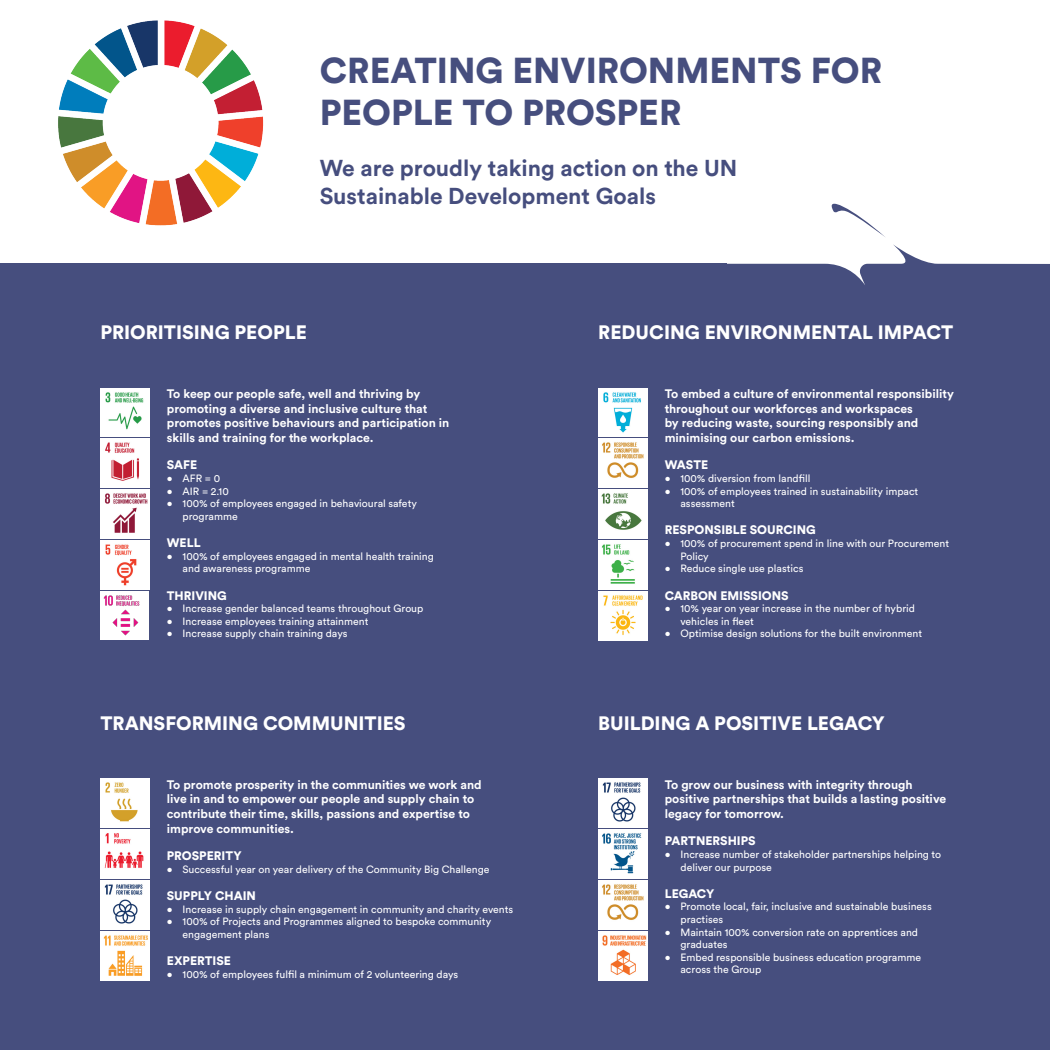
<style>
.page{position:relative;width:1050px;height:1050px;background:#fff}
.page>*{position:absolute;margin:0;border:0;box-sizing:border-box;transform-origin:0 0}
.t1{font:900 35.7px/42.8px "Circular Std";color:#464e7e}
.t2{font:700 22.84px/27.4px "Circular Std";color:#464e7e}
.t3{font:900 19.25px "Circular Std";color:#fff}
.t4{font:700 12.25px/14.7px "Circular Std";color:#fff}
.t5{font:900 12.25px "Circular Std";color:#fff}
.t6{font:10.5px/12.6px "Circular Std";color:#fff}
</style>
<div class="page">
<svg style="left:702px;top:244px;width:348px;height:184px;background:#5b628c"></svg>
<svg style="left:831px;top:203px;width:54px;height:34px"></svg>
<div style="left:0;top:428px;width:1050px;height:622px;background:#464e7e"></div>
<div style="left:0;top:264px;width:726px;height:354px;background:#464e7e"></div>
<img style="left:58px;top:20px;width:206px;height:206px">
<img style="left:100px;top:388px;width:49px;height:49px">
<img style="left:100px;top:439px;width:49px;height:49px">
<img style="left:100px;top:490px;width:49px;height:48px">
<img style="left:100px;top:541px;width:49px;height:48px">
<img style="left:100px;top:592px;width:49px;height:48px">
<img style="left:100px;top:779px;width:49px;height:48px">
<img style="left:100px;top:830px;width:49px;height:48px">
<img style="left:100px;top:881px;width:49px;height:48px">
<img style="left:100px;top:931px;width:49px;height:49px">
<img style="left:598px;top:388px;width:49px;height:49px">
<img style="left:598px;top:439px;width:49px;height:49px">
<img style="left:598px;top:490px;width:49px;height:48px">
<img style="left:598px;top:541px;width:49px;height:48px">
<img style="left:598px;top:592px;width:49px;height:48px">
<img style="left:598px;top:830px;width:49px;height:48px">
<img style="left:598px;top:881px;width:49px;height:48px">
<img style="left:598px;top:931px;width:49px;height:49px">
<img style="left:598px;top:779px;width:49px;height:48px">
<h1 class="t1" style="left:320px;top:48px;width:564px">CREATING ENVIRONMENTS FOR<br>PEOPLE TO PROSPER</h1>
<h2 class="t2" style="left:320px;top:154px;width:419px">We are proudly taking action on the UN<br>Sustainable Development Goals</h2>
<h3 class="t3" style="left:100px;top:320px;width:208px">PRIORITISING PEOPLE</h3>
<h3 class="t3" style="left:598px;top:320px;width:356px">REDUCING ENVIRONMENTAL IMPACT</h3>
<p class="t4" style="left:167px;top:386px;width:284px">To keep our people safe, well and thriving by promoting a diverse and inclusive culture that promotes positive behaviours and participation in skills and training for the workplace.</p>
<p class="t5" style="left:167px;top:457px;width:32px">SAFE</p>
<p class="t6" style="left:167px;top:472px;width:55px">• AFR = 0</p>
<p class="t6" style="left:167px;top:484px;width:63px">• AIR = 2.10</p>
<p class="t6" style="left:183px;top:497px;width:236px;text-indent:-16px">• 100% of employees engaged in behavioural safety programme</p>
<p class="t5" style="left:167px;top:535px;width:35px">WELL</p>
<p class="t6" style="left:183px;top:550px;width:253px;text-indent:-16px">• 100% of employees engaged in mental health training and awareness programme</p>
<p class="t5" style="left:167px;top:587px;width:62px">THRIVING</p>
<p class="t6" style="left:167px;top:602px;width:258px">• Increase gender balanced teams throughout Group</p>
<p class="t6" style="left:167px;top:615px;width:203px">• Increase employees training attainment</p>
<p class="t6" style="left:167px;top:627px;width:182px">• Increase supply chain training days</p>
<h3 class="t3" style="left:100px;top:710px;width:307px">TRANSFORMING COMMUNITIES</h3>
<p class="t4" style="left:167px;top:777px;width:316px">To promote prosperity in the communities we work and live in and to empower our people and supply chain to contribute their time, skills, passions and expertise to improve communities.</p>
<p class="t5" style="left:167px;top:848px;width:76px">PROSPERITY</p>
<p class="t6" style="left:167px;top:863px;width:324px">• Successful year on year delivery of the Community Big Challenge</p>
<p class="t5" style="left:167px;top:888px;width:91px">SUPPLY CHAIN</p>
<p class="t6" style="left:167px;top:902px;width:348px">• Increase in supply chain engagement in community and charity events</p>
<p class="t6" style="left:183px;top:915px;width:310px;text-indent:-16px">• 100% of Projects and Programmes aligned to bespoke community engagement plans</p>
<p class="t5" style="left:167px;top:953px;width:66px">EXPERTISE</p>
<p class="t6" style="left:167px;top:968px;width:293px">• 100% of employees fulfil a minimum of 2 volunteering days</p>
<p class="t4" style="left:665px;top:386px;width:291px">To embed a culture of environmental responsibility throughout our workforces and workspaces<br>by reducing waste, sourcing responsibly and minimising our carbon emissions.</p>
<p class="t5" style="left:665px;top:457px;width:45px">WASTE</p>
<p class="t6" style="left:665px;top:472px;width:147px">• 100% diversion from landfill</p>
<p class="t6" style="left:681px;top:484px;width:239px;text-indent:-16px">• 100% of employees trained in sustainability impact assessment</p>
<p class="t5" style="left:665px;top:522px;width:153px">RESPONSIBLE SOURCING</p>
<p class="t6" style="left:681px;top:537px;width:270px;text-indent:-16px">• 100% of procurement spend in line with our Procurement<br>Policy</p>
<p class="t6" style="left:665px;top:562px;width:140px">• Reduce single use plastics</p>
<p class="t5" style="left:665px;top:587px;width:125px">CARBON EMISSIONS</p>
<p class="t6" style="left:681px;top:602px;width:236px;text-indent:-16px">• 10% year on year increase in the number of hybrid vehicles in fleet</p>
<p class="t6" style="left:665px;top:627px;width:259px">• Optimise design solutions for the built environment</p>
<h3 class="t3" style="left:598px;top:710px;width:288px">BUILDING A POSITIVE LEGACY</h3>
<p class="t4" style="left:665px;top:777px;width:283px">To grow our business with integrity through positive partnerships that builds a lasting positive legacy for tomorrow.</p>
<p class="t5" style="left:665px;top:833px;width:93px">PARTNERSHIPS</p>
<p class="t6" style="left:681px;top:848px;width:262px;text-indent:-16px">• Increase number of stakeholder partnerships helping to deliver our purpose</p>
<p class="t5" style="left:665px;top:885px;width:51px">LEGACY</p>
<p class="t6" style="left:681px;top:900px;width:253px;text-indent:-16px">• Promote local, fair, inclusive and sustainable business practises</p>
<p class="t6" style="left:681px;top:926px;width:239px;text-indent:-16px">• Maintain 100% conversion rate on apprentices and graduates</p>
<p class="t6" style="left:681px;top:951px;width:242px;text-indent:-16px">• Embed responsible business education programme across the Group</p>
</div>
